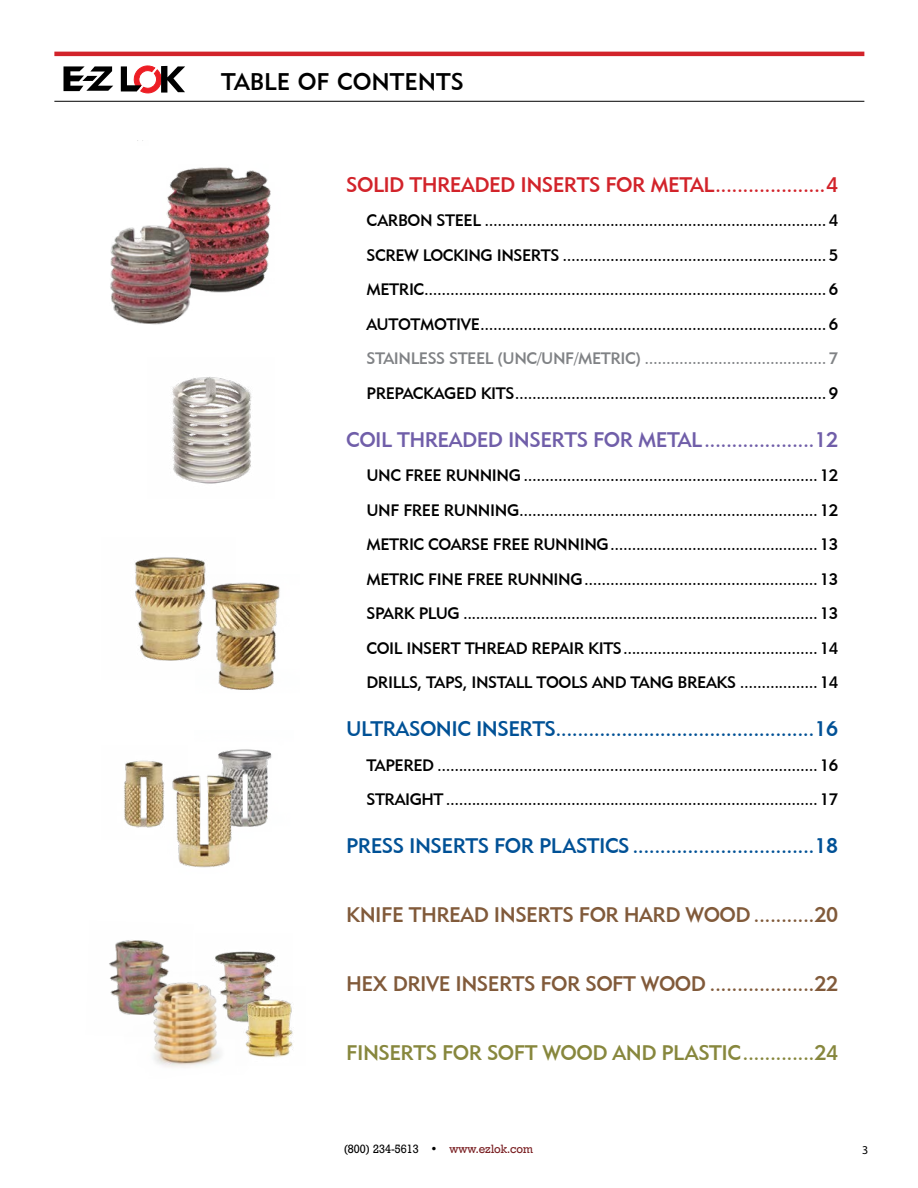
<style>
.page{position:relative;width:918px;height:1188px;background:#fff}
.page>*{position:absolute;margin:0;border:0;box-sizing:border-box;transform-origin:0 0}
.t1{font:24px "Geometric 415 BT Medium A";color:#000}
.t2{font:21px "Geometric 415 BT Medium A";letter-spacing:-.025em;color:#005196}
.t3{font:21px "Geometric 415 BT Medium A";letter-spacing:-.025em;color:#815a3a}
.t4{font:21px "Geometric 415 BT Medium A";letter-spacing:-.025em;color:#d2232a}
.t5{font:21px "Geometric 415 BT Medium A";letter-spacing:-.025em;color:#705ea9}
.t6{font:21px "Geometric 415 BT Medium A";letter-spacing:-.025em;color:#87873d}
.t7{font:16.5px/34.5px "Geometric 415 BT Medium A";letter-spacing:-.025em;color:#000;text-align:justify}
.t8{font:16.5px "Geometric 415 BT Medium A";letter-spacing:-.025em;color:#808285}
.t9{font:12px "Geometric Slab 712 BT Medium A";color:#000}
.t10{font:12px "Myriad Pro";color:#000}
.s1{color:#7a2023}
</style>
<div class="page">
<svg style="left:64px;top:66px;width:49px;height:25px"></svg>
<svg style="left:121px;top:66px;width:64px;height:27px"></svg>
<hr style="left:54px;top:52px;width:810px;height:4px;background:#d2232a">
<hr style="left:54px;top:101px;width:810px;height:1px;background:#000">
<img style="left:124px;top:760px;width:21px;height:68px">
<img style="left:167px;top:167px;width:104px;height:126px">
<img style="left:215px;top:951px;width:61px;height:35px">
<img style="left:172px;top:377px;width:80px;height:107px">
<img style="left:110px;top:212px;width:99px;height:113px">
<img style="left:109px;top:940px;width:61px;height:72px">
<img style="left:218px;top:749px;width:54px;height:75px">
<img style="left:145px;top:755px;width:119px;height:113px">
<img style="left:253px;top:986px;width:40px;height:72px">
<img style="left:121px;top:962px;width:132px;height:105px">
<img style="left:218px;top:582px;width:62px;height:108px">
<img style="left:135px;top:557px;width:101px;height:123px">
<h1 class="t1" style="left:221px;top:67px;width:244px">TABLE OF CONTENTS</h1>
<p class="t4" style="left:346px;top:171px;width:493px">SOLID THREADED INSERTS FOR METAL....................4</p>
<p class="t7" style="left:366px;top:203px;width:473px">CARBON STEEL ............................................................................... 4<br>SCREW LOCKING INSERTS ............................................................. 5<br>METRIC............................................................................................. 6<br>AUTOTMOTIVE................................................................................ 6</p>
<p class="t8" style="left:366px;top:348px;width:473px">STAINLESS STEEL (UNC/UNF/METRIC) ..........................................7</p>
<p class="t7" style="left:366px;top:375px;width:473px">PREPACKAGED KITS........................................................................ 9</p>
<p class="t5" style="left:346px;top:426px;width:493px">COIL THREADED INSERTS FOR METAL....................12</p>
<p class="t7" style="left:366px;top:458px;width:473px">UNC FREE RUNNING ....................................................................12<br>UNF FREE RUNNING.....................................................................12<br>METRIC COARSE FREE RUNNING................................................13<br>METRIC FINE FREE RUNNING......................................................13<br>SPARK PLUG ..................................................................................13<br>COIL INSERT THREAD REPAIR KITS.............................................14<br>DRILLS, TAPS, INSTALL TOOLS AND TANG BREAKS ..................14</p>
<p class="t2" style="left:346px;top:716px;width:493px">ULTRASONIC INSERTS...............................................16</p>
<p class="t7" style="left:366px;top:747px;width:473px">TAPERED ........................................................................................16<br>STRAIGHT......................................................................................17</p>
<p class="t2" style="left:346px;top:833px;width:493px">PRESS INSERTS FOR PLASTICS .................................18</p>
<p class="t3" style="left:346px;top:902px;width:493px">KNIFE THREAD INSERTS FOR HARD WOOD ...........20</p>
<p class="t3" style="left:346px;top:971px;width:493px">HEX DRIVE INSERTS FOR SOFT WOOD ...................22</p>
<p class="t6" style="left:346px;top:1040px;width:493px">FINSERTS FOR SOFT WOOD AND PLASTIC.............24</p>
<p class="t9" style="left:343px;top:1142px;width:191px">(800) 234-5613 • <span class="s1">www.ezlok.com</span></p>
<p class="t10" style="left:862px;top:1143px;width:8px">3</p>
</div>
